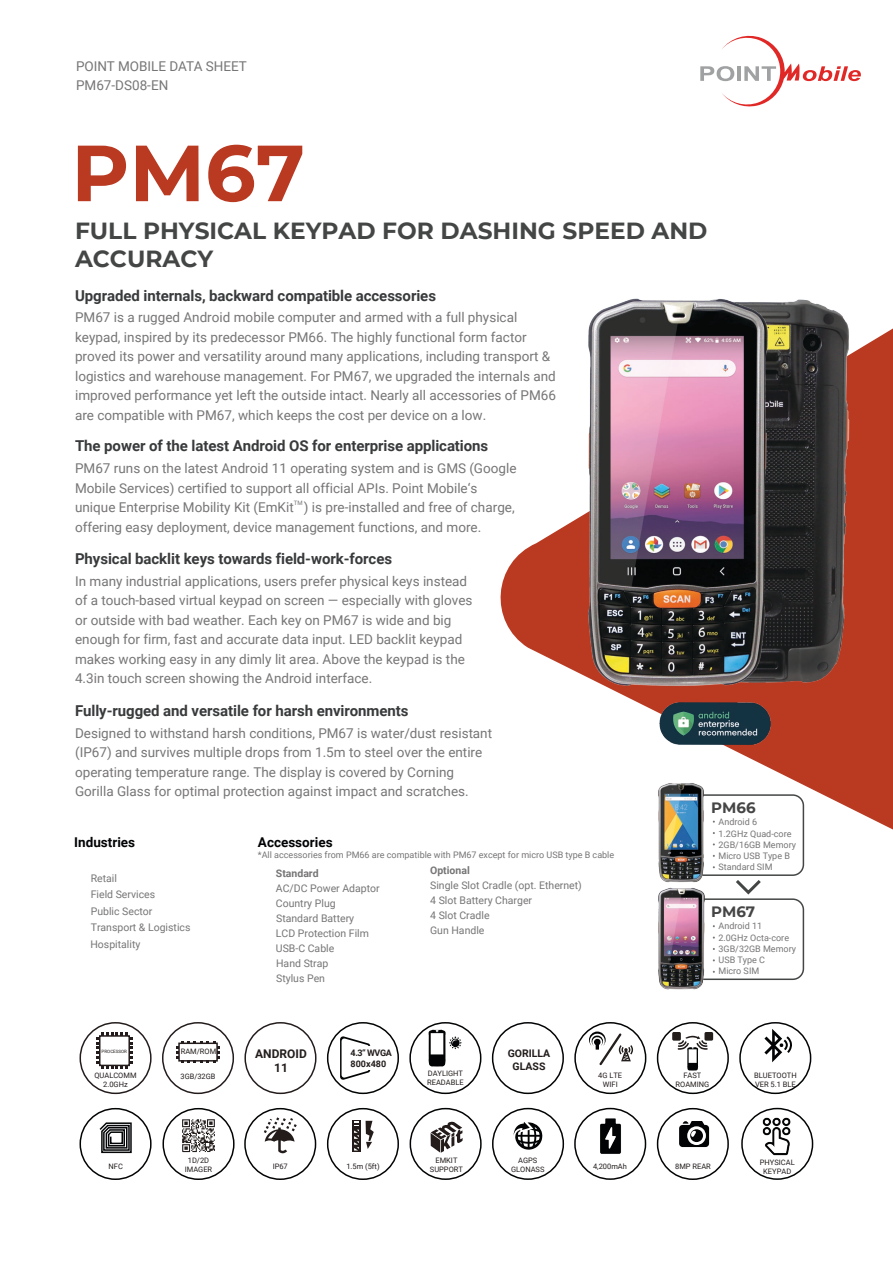
<style>
.page{position:relative;width:893px;height:1263px;background:#fff}
.page>*{position:absolute;margin:0;border:0;box-sizing:border-box;transform-origin:0 0}
.t1{font:700 79.35px "Montserrat";color:#ba3921}
.t2{font:700 23.25px/27.9px "Montserrat";color:#444545}
.t3{font:700 15px "Roboto";letter-spacing:-.005em;color:#383a3b}
.t4{font:700 15px "Montserrat";color:#454545}
.t5{font:13.5px/19.5px "Roboto";color:#777575}
.t6{font:700 13.5px "Roboto";color:#020305}
.t7{font:700 12px/14.4px "Roboto";color:#231d1c;text-align:center}
.t8{font:10.5px/15px "Roboto";color:#777575}
.t9{font:700 10.5px "Roboto";color:#777575}
.t10{font:700 10.5px/12.6px "Roboto";color:#231d1c;text-align:center}
.t11{font:9px/11.2px "Roboto";color:#777575}
.t12{font:700 9px/10.8px "Roboto";color:#231d1c}
.t13{font:7.5px/9px "Roboto";color:#241d1d;text-align:center}
.t14{font:7.5px/9px "Roboto";color:#241c1c}
.t15{font:6px "Roboto";color:#777575}
.t16{font:4.5px "Roboto";color:#241d1d}
</style>
<div class="page">
<svg style="left:500px;top:328px;width:393px;height:529px"></svg>
<svg style="left:700px;top:35px;width:161px;height:72px"></svg>
<img style="left:776px;top:299px;width:80px;height:389px">
<img style="left:581px;top:298px;width:195px;height:394px">
<div style="left:692px;top:794px;width:112px;height:82px;border:2px solid #444545;border-radius:11px"></div>
<img style="left:654px;top:780px;width:54px;height:103px">
<svg style="left:96px;top:1032px;width:37px;height:37px"></svg>
<div style="left:80px;top:1022px;width:72px;height:72px;border:2px solid #241c1c;border-radius:50%"></div>
<svg style="left:176px;top:1041px;width:44px;height:22px"></svg>
<div style="left:178px;top:1042px;width:40px;height:19px;border:2px solid #241c1c"></div>
<div style="left:162px;top:1022px;width:72px;height:72px;border:2px solid #241c1c;border-radius:50%"></div>
<div style="left:244px;top:1022px;width:72px;height:72px;border:2px solid #241c1c;border-radius:50%"></div>
<svg style="left:340px;top:1036px;width:30px;height:44px"></svg>
<div style="left:327px;top:1022px;width:72px;height:72px;border:2px solid #020304;border-radius:50%"></div>
<div style="left:409px;top:1022px;width:72px;height:72px;border:2px solid #020304;border-radius:50%"></div>
<div style="left:492px;top:1022px;width:72px;height:72px;border:2px solid #020304;border-radius:50%"></div>
<div style="left:574px;top:1022px;width:72px;height:72px;border:2px solid #020304;border-radius:50%"></div>
<div style="left:657px;top:1022px;width:72px;height:72px;border:2px solid #020304;border-radius:50%"></div>
<div style="left:672px;top:1032px;width:9px;height:9px;background:#231d1c;border-radius:2px"></div>
<div style="left:704px;top:1032px;width:9px;height:9px;background:#231d1c;border-radius:2px"></div>
<div style="left:739px;top:1022px;width:72px;height:72px;border:2px solid #020304;border-radius:50%"></div>
<svg style="left:182px;top:1119px;width:33px;height:33px"></svg>
<div style="left:244px;top:1108px;width:72px;height:72px;border:2px solid #020304;border-radius:50%"></div>
<svg style="left:764px;top:1029px;width:28px;height:33px"></svg>
<svg style="left:99px;top:1122px;width:33px;height:32px"></svg>
<div style="left:80px;top:1108px;width:72px;height:72px;border:2px solid #020304;border-radius:50%"></div>
<svg style="left:589px;top:1031px;width:44px;height:34px"></svg>
<div style="left:162px;top:1108px;width:73px;height:72px;border:2px solid #020304;border-radius:50%"></div>
<div style="left:327px;top:1108px;width:72px;height:72px;border:2px solid #020304;border-radius:50%"></div>
<svg style="left:264px;top:1117px;width:33px;height:36px"></svg>
<svg style="left:679px;top:1121px;width:30px;height:26px"></svg>
<svg style="left:513px;top:1122px;width:29px;height:28px"></svg>
<div style="left:492px;top:1108px;width:72px;height:72px;border:2px solid #020304;border-radius:50%"></div>
<div style="left:574px;top:1108px;width:72px;height:72px;border:2px solid #020304;border-radius:50%"></div>
<div style="left:410px;top:1108px;width:72px;height:72px;border:2px solid #020304;border-radius:50%"></div>
<div style="left:657px;top:1108px;width:72px;height:72px;border:2px solid #020304;border-radius:50%"></div>
<svg style="left:431px;top:1121px;width:32px;height:32px"></svg>
<img style="left:585px;top:1111px;width:50px;height:43px">
<div style="left:352px;top:1120px;width:9px;height:32px;background:#231c1b"></div>
<svg style="left:366px;top:1121px;width:8px;height:28px"></svg>
<svg style="left:354px;top:1121px;width:5px;height:29px"></svg>
<div style="left:741px;top:1108px;width:72px;height:72px;border:2px solid #020304;border-radius:50%"></div>
<img style="left:746px;top:1107px;width:63px;height:61px">
<div style="left:692px;top:898px;width:112px;height:82px;border:2px solid #444545;border-radius:11px"></div>
<img style="left:658px;top:887px;width:48px;height:103px">
<svg style="left:736px;top:880px;width:25px;height:15px"></svg>
<img style="left:659px;top:703px;width:111px;height:41px">
<svg style="left:429px;top:1030px;width:33px;height:36px"></svg>
<svg style="left:678px;top:1036px;width:30px;height:34px"></svg>
<p class="t5" style="left:76px;top:57px;width:173px;line-height:19px">POINT MOBILE DATA SHEET<br>PM67-DS08-EN</p>
<h1 class="t1" style="left:71px;top:116px;width:235px">PM67</h1>
<h2 class="t2" style="left:75px;top:216px;width:634px">FULL PHYSICAL KEYPAD FOR DASHING SPEED AND<br>ACCURACY</h2>
<p class="t3" style="left:75px;top:285px;width:362px">Upgraded internals, backward compatible accessories</p>
<p class="t5" style="left:75px;top:307px;width:482px">PM67 is a rugged Android mobile computer and armed with a full physical keypad, inspired by its predecessor PM66. The highly functional form factor proved its power and versatility around many applications, including transport &amp; logistics and warehouse management. For PM67, we upgraded the internals and improved performance yet left the outside intact. Nearly all accessories of PM66 are compatible with PM67, which keeps the cost per device on a low.</p>
<p class="t3" style="left:75px;top:436px;width:415px">The power of the latest Android OS for enterprise applications</p>
<p class="t5" style="left:75px;top:458px;width:443px">PM67 runs on the latest Android 11 operating system and is GMS (Google Mobile Services) certified to support all official APIs. Point Mobile‘s unique Enterprise Mobility Kit (EmKit ) is pre-installed and free of charge, offering easy deployment, device management functions, and more.</p>
<p class="t15" style="left:294px;top:498px;width:10px">TM</p>
<p class="t3" style="left:75px;top:548px;width:319px">Physical backlit keys towards field-work-forces</p>
<p class="t5" style="left:75px;top:571px;width:399px">In many industrial applications, users prefer physical keys instead of a touch-based virtual keypad on screen — especially with gloves or outside with bad weather. Each key on PM67 is wide and big enough for firm, fast and accurate data input. LED backlit keypad makes working easy in any dimly lit area. Above the keypad is the 4.3in touch screen showing the Android interface.</p>
<p class="t3" style="left:75px;top:700px;width:335px">Fully-rugged and versatile for harsh environments</p>
<p class="t5" style="left:75px;top:723px;width:419px">Designed to withstand harsh conditions, PM67 is water/dust resistant (IP67) and survives multiple drops from 1.5m to steel over the entire operating temperature range. The display is covered by Corning Gorilla Glass for optimal protection against impact and scratches.</p>
<p class="t6" style="left:258px;top:833px;width:76px">Accessories</p>
<p class="t9" style="left:276px;top:866px;width:44px">Standard</p>
<p class="t8" style="left:276px;top:880px;width:105px">AC/DC Power Adaptor<br>Country Plug<br>Standard Battery<br>LCD Protection Film<br>USB-C Cable<br>Hand Strap<br>Stylus Pen</p>
<p class="t6" style="left:74px;top:833px;width:62px">Industries</p>
<p class="t8" style="left:90px;top:869px;width:101px;line-height:16.5px">Retail<br>Field Services<br>Public Sector<br>Transport &amp; Logistics<br>Hospitality</p>
<p class="t11" style="left:258px;top:849px;width:358px">*All accessories from PM66 are compatible with PM67 except for micro USB type B cable</p>
<p class="t9" style="left:430px;top:863px;width:41px">Optional</p>
<p class="t8" style="left:430px;top:878px;width:153px">Single Slot Cradle (opt. Ethernet)<br>4 Slot Battery Charger<br>4 Slot Cradle<br>Gun Handle</p>
<p class="t4" style="left:711px;top:797px;width:46px">PM66</p>
<p class="t11" style="left:718px;top:816px;width:79px">Android 6<br>1.2GHz Quad-core<br>2GB/16GB Memory<br>Micro USB Type B<br>Standard SIM</p>
<p class="t4" style="left:711px;top:901px;width:45px">PM67</p>
<p class="t11" style="left:718px;top:920px;width:79px">Android 11<br>2.0GHz Octa-core<br>3GB/32GB Memory<br>USB Type C<br>Micro SIM</p>
<p class="t16" style="left:102px;top:1048px;width:27px">PROCESSOR</p>
<p class="t13" style="left:94px;top:1070px;width:44px">QUALCOMM<br>2.0GHz</p>
<p class="t13" style="left:181px;top:1047px;width:37px">RAM/ROM</p>
<p class="t14" style="left:181px;top:1072px;width:36px">3GB/32GB</p>
<p class="t7" style="left:255px;top:1046px;width:53px">ANDROID<br>11</p>
<p class="t12" style="left:351px;top:1047px;width:43px">4.3“ WVGA<br>800x480</p>
<p class="t14" style="left:427px;top:1068px;width:38px">DAYLIGHT<br>READABLE</p>
<p class="t10" style="left:508px;top:1046px;width:44px">GORILLA<br>GLASS</p>
<p class="t14" style="left:598px;top:1070px;width:25px;text-align:center">4G LTE<br>WIFI</p>
<p class="t14" style="left:676px;top:1070px;width:35px;text-align:center">FAST<br>ROAMING</p>
<p class="t14" style="left:754px;top:1070px;width:44px">BLUETOOTH<br>VER 5.1 BLE</p>
<p class="t13" style="left:109px;top:1161px;width:16px">NFC</p>
<p class="t13" style="left:185px;top:1155px;width:29px">1D/2D<br>IMAGER</p>
<p class="t13" style="left:346px;top:1161px;width:35px">1.5m (5ft)</p>
<p class="t13" style="left:511px;top:1155px;width:35px">AGPS<br>GLONASS</p>
<p class="t13" style="left:593px;top:1161px;width:35px">4,200mAh</p>
<p class="t13" style="left:675px;top:1161px;width:37px">8MP REAR</p>
<p class="t13" style="left:430px;top:1155px;width:35px">EMKIT<br>SUPPORT</p>
<p class="t13" style="left:273px;top:1161px;width:17px">IP67</p>
<p class="t13" style="left:760px;top:1157px;width:36px">PHYSICAL<br>KEYPAD</p>
</div>
